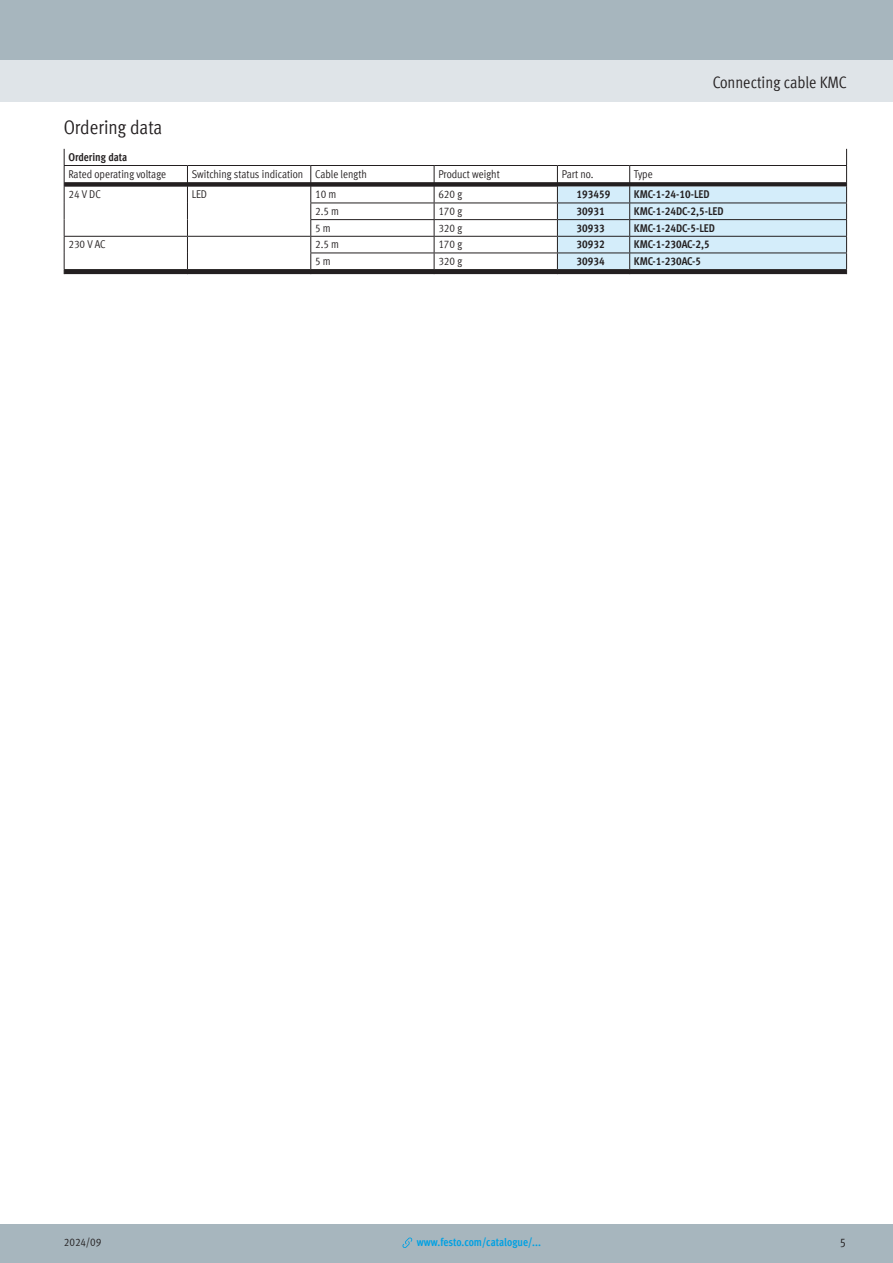
<style>
.page{position:relative;width:893px;height:1263px;background:#fff}
.page>*{position:absolute;margin:0;border:0;box-sizing:border-box;transform-origin:0 0}
.t1{font:condensed 19.5px "Festo";color:#231f20}
.t2{font:condensed 16.5px "Festo";color:#231f20}
.t3{font:condensed 12.75px "Festo";color:#231f20}
.FES_tab_head_2{font:condensed 11.25px "Festo";color:#231f20}
.FES_type_code{font:700 condensed 11.25px "Festo";color:#231f20}
.FES_tab_regular{font:condensed 11.25px "Festo";color:#231f20}
.t4{font:700 condensed 11.25px "Festo";color:#00a1e3}
.FES_type_code_in{font:700 condensed 11.25px "Festo";color:#231f20}
.FES_tab_head_1{font:700 condensed 11.25px "Festo";color:#231f20}
</style>
<div class="page">
<div style="left:0;top:1225px;width:893px;height:38px;background:#a7b6be"></div>
<div style="left:0;top:60px;width:893px;height:42px;background:#dfe4e8"></div>
<div style="left:0;top:0;width:893px;height:60px;background:#a7b6be"></div>
<svg style="left:402px;top:1237px;width:10px;height:11px"></svg>
<div style="left:64px;top:182px;width:123px;height:5px;background:#231f20"></div>
<div style="left:187px;top:182px;width:124px;height:5px;background:#231f20"></div>
<div style="left:311px;top:182px;width:123px;height:5px;background:#231f20"></div>
<div style="left:434px;top:182px;width:123px;height:5px;background:#231f20"></div>
<hr style="left:64px;top:270px;width:123px;height:4px;background:#231f20">
<hr style="left:187px;top:270px;width:124px;height:4px;background:#231f20">
<hr style="left:311px;top:270px;width:123px;height:4px;background:#231f20">
<hr style="left:434px;top:270px;width:123px;height:4px;background:#231f20">
<hr style="left:64px;top:165px;width:123px;height:1px;background:#231f20">
<hr style="left:187px;top:165px;width:124px;height:1px;background:#231f20">
<hr style="left:311px;top:165px;width:123px;height:1px;background:#231f20">
<hr style="left:434px;top:165px;width:123px;height:1px;background:#231f20">
<hr style="left:310px;top:203px;width:124px;height:1px;background:#231f20">
<hr style="left:434px;top:203px;width:123px;height:1px;background:#231f20">
<hr style="left:310px;top:219px;width:124px;height:1px;background:#231f20">
<hr style="left:434px;top:219px;width:123px;height:1px;background:#231f20">
<hr style="left:311px;top:236px;width:123px;height:1px;background:#231f20">
<hr style="left:434px;top:236px;width:123px;height:1px;background:#231f20">
<hr style="left:310px;top:253px;width:124px;height:1px;background:#231f20">
<hr style="left:434px;top:253px;width:123px;height:1px;background:#231f20">
<hr style="left:311px;top:269px;width:123px;height:1px;background:#231f20">
<hr style="left:434px;top:269px;width:123px;height:1px;background:#231f20">
<svg style="left:434px;top:166px;width:1px;height:104px"></svg>
<svg style="left:557px;top:149px;width:290px;height:125px"></svg>
<hr style="left:64px;top:236px;width:123px;height:1px;background:#231f20">
<svg style="left:64px;top:149px;width:1px;height:125px"></svg>
<hr style="left:64px;top:269px;width:123px;height:1px;background:#231f20">
<hr style="left:187px;top:236px;width:124px;height:1px;background:#231f20">
<svg style="left:187px;top:166px;width:1px;height:103px"></svg>
<svg style="left:310px;top:166px;width:1px;height:103px"></svg>
<hr style="left:187px;top:269px;width:124px;height:1px;background:#231f20">
<h2 class="t2" style="left:713px;top:71px;width:136px">Connecting cable KMC</h2>
<h1 class="t1" style="left:64px;top:113px;width:100px">Ordering data</h1>
<p class="FES_tab_head_1" style="left:68px;top:149px;width:60px">Ordering data</p>
<p class="FES_tab_head_2" style="left:68px;top:166px;width:99px">Rated operating voltage</p>
<p class="FES_tab_head_2" style="left:192px;top:166px;width:113px">Switching status indication</p>
<p class="FES_tab_head_2" style="left:315px;top:166px;width:53px">Cable length</p>
<p class="FES_tab_head_2" style="left:438px;top:166px;width:63px">Product weight</p>
<p class="FES_tab_head_2" style="left:562px;top:166px;width:33px">Part no.</p>
<p class="FES_tab_head_2" style="left:634px;top:166px;width:20px">Type</p>
<p class="FES_tab_regular" style="left:68px;top:186px;width:34px">24 V DC</p>
<p class="FES_tab_regular" style="left:192px;top:186px;width:17px">LED</p>
<p class="FES_tab_regular" style="left:315px;top:186px;width:23px">10 m</p>
<p class="FES_tab_regular" style="left:438px;top:186px;width:25px">620 g</p>
<p class="FES_type_code_in" style="left:577px;top:186px;width:35px">193459</p>
<p class="FES_type_code" style="left:634px;top:186px;width:77px">KMC-1-24-10-LED</p>
<p class="FES_tab_regular" style="left:315px;top:203px;width:26px">2.5 m</p>
<p class="FES_tab_regular" style="left:438px;top:203px;width:25px">170 g</p>
<p class="FES_type_code_in" style="left:577px;top:202px;width:30px">30931</p>
<p class="FES_type_code" style="left:634px;top:202px;width:91px">KMC-1-24DC-2,5-LED</p>
<p class="FES_tab_regular" style="left:315px;top:220px;width:17px">5 m</p>
<p class="FES_tab_regular" style="left:438px;top:220px;width:25px">320 g</p>
<p class="FES_type_code_in" style="left:577px;top:219px;width:30px">30933</p>
<p class="FES_type_code" style="left:634px;top:219px;width:82px">KMC-1-24DC-5-LED</p>
<p class="FES_tab_regular" style="left:68px;top:236px;width:39px">230 V AC</p>
<p class="FES_tab_regular" style="left:315px;top:236px;width:26px">2.5 m</p>
<p class="FES_tab_regular" style="left:438px;top:236px;width:25px">170 g</p>
<p class="FES_type_code_in" style="left:577px;top:236px;width:30px">30932</p>
<p class="FES_type_code" style="left:634px;top:236px;width:77px">KMC-1-230AC-2,5</p>
<p class="FES_tab_regular" style="left:315px;top:253px;width:17px">5 m</p>
<p class="FES_tab_regular" style="left:438px;top:253px;width:25px">320 g</p>
<p class="FES_type_code_in" style="left:577px;top:252px;width:30px">30934</p>
<p class="FES_type_code" style="left:634px;top:252px;width:69px">KMC-1-230AC-5</p>
<p class="FES_tab_head_2" style="left:64px;top:1234px;width:39px">2024/09</p>
<p class="t4" style="left:417px;top:1233px;width:126px">www.festo.com/catalogue/...</p>
<p class="t3" style="left:840px;top:1233px;width:8px">5</p>
</div>
